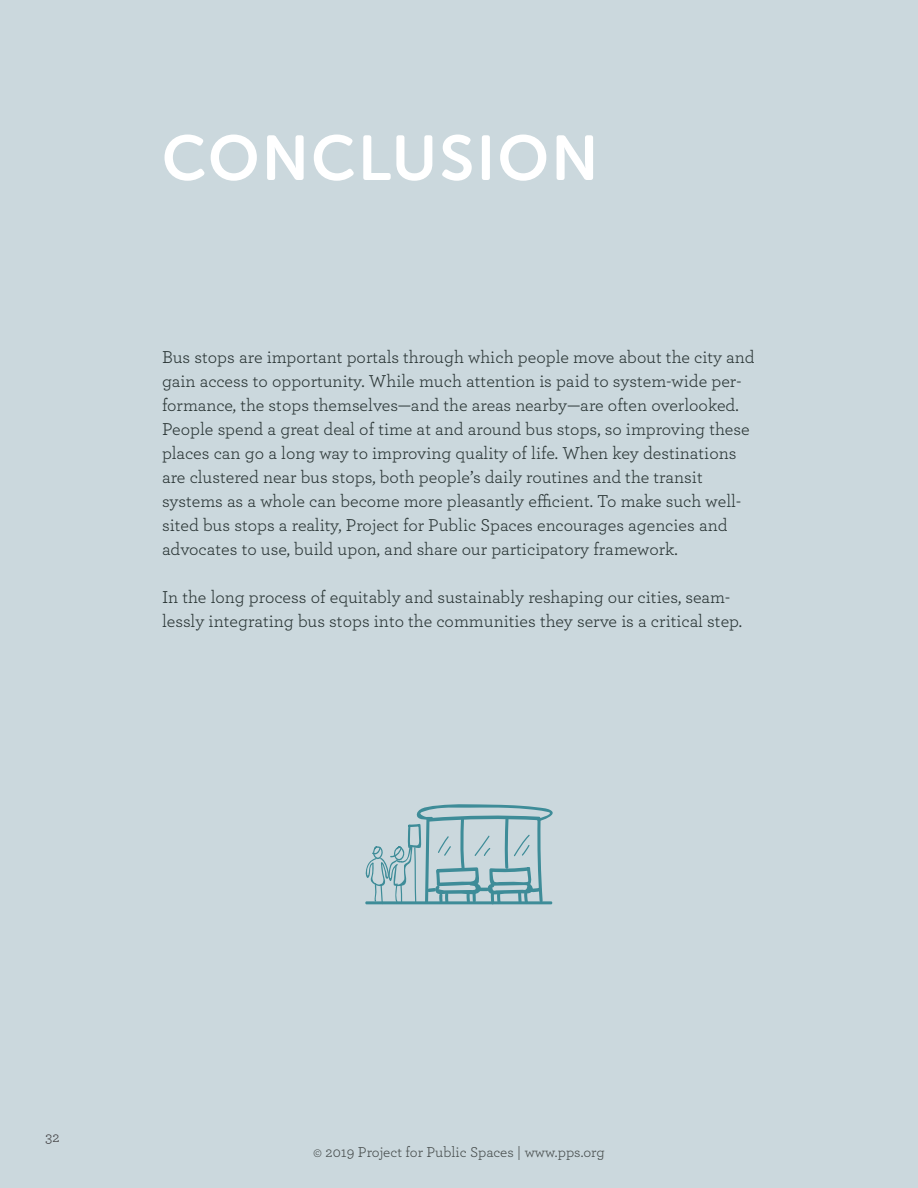
<style>
.page{position:relative;width:918px;height:1188px;background:#cbd8dd}
.page>*{position:absolute;margin:0;border:0;box-sizing:border-box;transform-origin:0 0}
.t1{font:63px "Museo Sans Rounded 700";letter-spacing:.04em;color:#fff}
.t2{font:18px/24px "Archer";color:#293434}
.t3{font:15px "Archer";color:#373c3b}
.t4{font:15px "Archer";color:#414042}
</style>
<div class="page">
<svg style="left:365px;top:804px;width:188px;height:101px"></svg>
<h1 class="t1" style="left:162px;top:123px;width:438px">CONCLUSION</h1>
<p class="t2" style="left:162px;top:344px;width:594px">Bus stops are important portals through which people move about the city and gain access to opportunity. While much attention is paid to system-wide per&shy;formance, the stops themselves—and the areas nearby—are often overlooked.<br>People spend a great deal of time at and around bus stops, so improving these places can go a long way to improving quality of life. When key destinations are clustered near bus stops, both people’s daily routines and the transit systems as a whole can become more pleasantly efficient. To make such well&shy;sited bus stops a reality, Project for Public Spaces encourages agencies and advocates to use, build upon, and share our participatory framework.</p>
<p class="t2" style="left:162px;top:584px;width:582px">In the long process of equitably and sustainably reshaping our cities, seam&shy;lessly integrating bus stops into the communities they serve is a critical step.</p>
<p class="t4" style="left:45px;top:1126px;width:16px">32</p>
<p class="t3" style="left:313px;top:1141px;width:293px">© 2019 Project for Public Spaces | www.pps.org</p>
</div>
